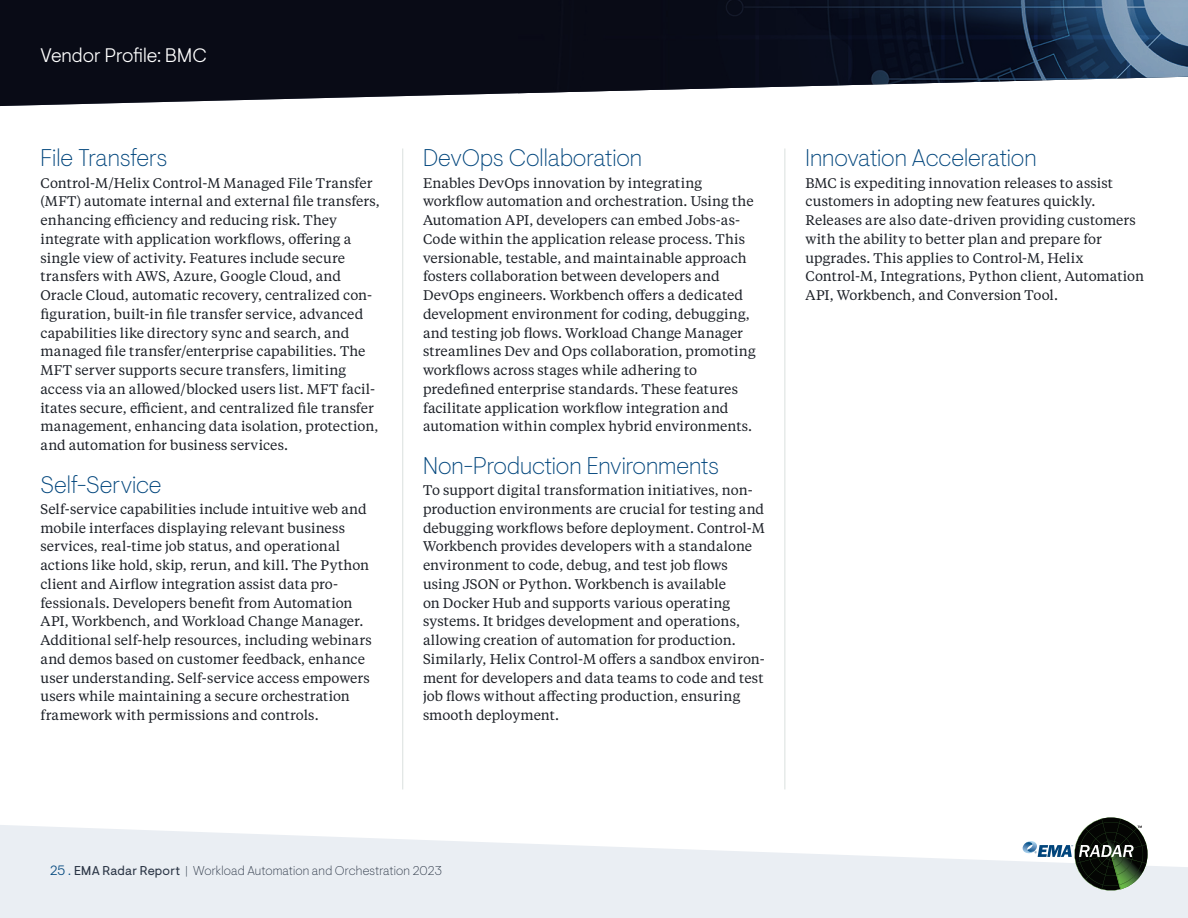
<style>
.page{position:relative;width:1188px;height:918px;background:#fff}
.page>*{position:absolute;margin:0;border:0;box-sizing:border-box;transform-origin:0 0}
.Heading_2a{font:200 24px "Visuelt Pro";letter-spacing:-.005em;color:#00457c}
.t1{font:300 19.5px "Visuelt Pro";color:#fff}
.Normal_Adjusted{font:13.95px/18.8px "Tiempos Text";letter-spacing:.005em;color:#1c2027}
.t2{font:200 12.75px "Visuelt Pro";letter-spacing:.01em;color:#2b3545}
.s1{font-weight:300;font-size:13.5px;color:#00457c}
.s2{font-weight:400}
</style>
<div class="page">
<svg style="left:0;top:0;width:1188px;height:106px;background:#2f3542"></svg>
<svg style="left:0;top:825px;width:1188px;height:93px;fill:#eaeef3"></svg>
<svg style="left:1023px;top:817px;width:125px;height:74px"></svg>
<hr style="left:402px;top:148px;width:1px;height:641px;background:#dae0df">
<hr style="left:784px;top:148px;width:1px;height:641px;background:#dae0df">
<h2 class="t1" style="left:40px;top:44px;width:168px">Vendor Profile: BMC</h2>
<p class="Heading_2a" style="left:40px;top:144px;width:128px">File Transfers</p>
<p class="Normal_Adjusted" style="left:40px;top:173px;width:341px">Control-M/Helix Control-M Managed File Transfer (MFT) automate internal and external file transfers, enhancing efficiency and reducing risk. They integrate with application workflows, offering a single view of activity. Features include secure transfers with AWS, Azure, Google Cloud, and Oracle Cloud, automatic recovery, centralized con&shy;figuration, built-in file transfer service, advanced capabilities like directory sync and search, and managed file transfer/enterprise capabilities. The MFT server supports secure transfers, limiting access via an allowed/blocked users list. MFT facil&shy;itates secure, efficient, and centralized file transfer management, enhancing data isolation, protection, and automation for business services.</p>
<p class="Heading_2a" style="left:40px;top:470px;width:123px">Self-Service</p>
<p class="Normal_Adjusted" style="left:40px;top:499px;width:333px">Self-service capabilities include intuitive web and mobile interfaces displaying relevant business services, real-time job status, and operational actions like hold, skip, rerun, and kill. The Python client and Airflow integration assist data pro&shy;fessionals. Developers benefit from Automation API, Workbench, and Workload Change Manager.<br>Additional self-help resources, including webinars and demos based on customer feedback, enhance user understanding. Self-service access empowers users while maintaining a secure orchestration framework with permissions and controls.</p>
<p class="Heading_2a" style="left:423px;top:144px;width:221px">DevOps Collaboration</p>
<p class="Normal_Adjusted" style="left:423px;top:173px;width:334px">Enables DevOps innovation by integrating workflow automation and orchestration. Using the Automation API, developers can embed Jobs-as-Code within the application release process. This versionable, testable, and maintainable approach fosters collaboration between developers and DevOps engineers. Workbench offers a dedicated development environment for coding, debugging, and testing job flows. Workload Change Manager streamlines Dev and Ops collaboration, promoting workflows across stages while adhering to predefined enterprise standards. These features facilitate application workflow integration and automation within complex hybrid environments.</p>
<p class="Heading_2a" style="left:423px;top:451px;width:297px">Non-Production Environments</p>
<p class="Normal_Adjusted" style="left:423px;top:480px;width:343px">To support digital transformation initiatives, non&shy;production environments are crucial for testing and debugging workflows before deployment. Control-M Workbench provides developers with a standalone environment to code, debug, and test job flows using JSON or Python. Workbench is available<br>on Docker Hub and supports various operating systems. It bridges development and operations, allowing creation of automation for production.<br>Similarly, Helix Control-M offers a sandbox environ&shy;ment for developers and data teams to code and test job flows without affecting production, ensuring smooth deployment.</p>
<p class="Heading_2a" style="left:806px;top:144px;width:233px">Innovation Acceleration</p>
<p class="Normal_Adjusted" style="left:806px;top:173px;width:340px">BMC is expediting innovation releases to assist customers in adopting new features quickly.<br>Releases are also date-driven providing customers with the ability to better plan and prepare for upgrades. This applies to Control-M, Helix Control-M, Integrations, Python client, Automation API, Workbench, and Conversion Tool.</p>
<p class="t2" style="left:50px;top:863px;width:393px"><span class="s1">25 .</span> <span class="s2">EMA Radar Report</span> | Workload Automation and Orchestration 2023</p>
</div>
